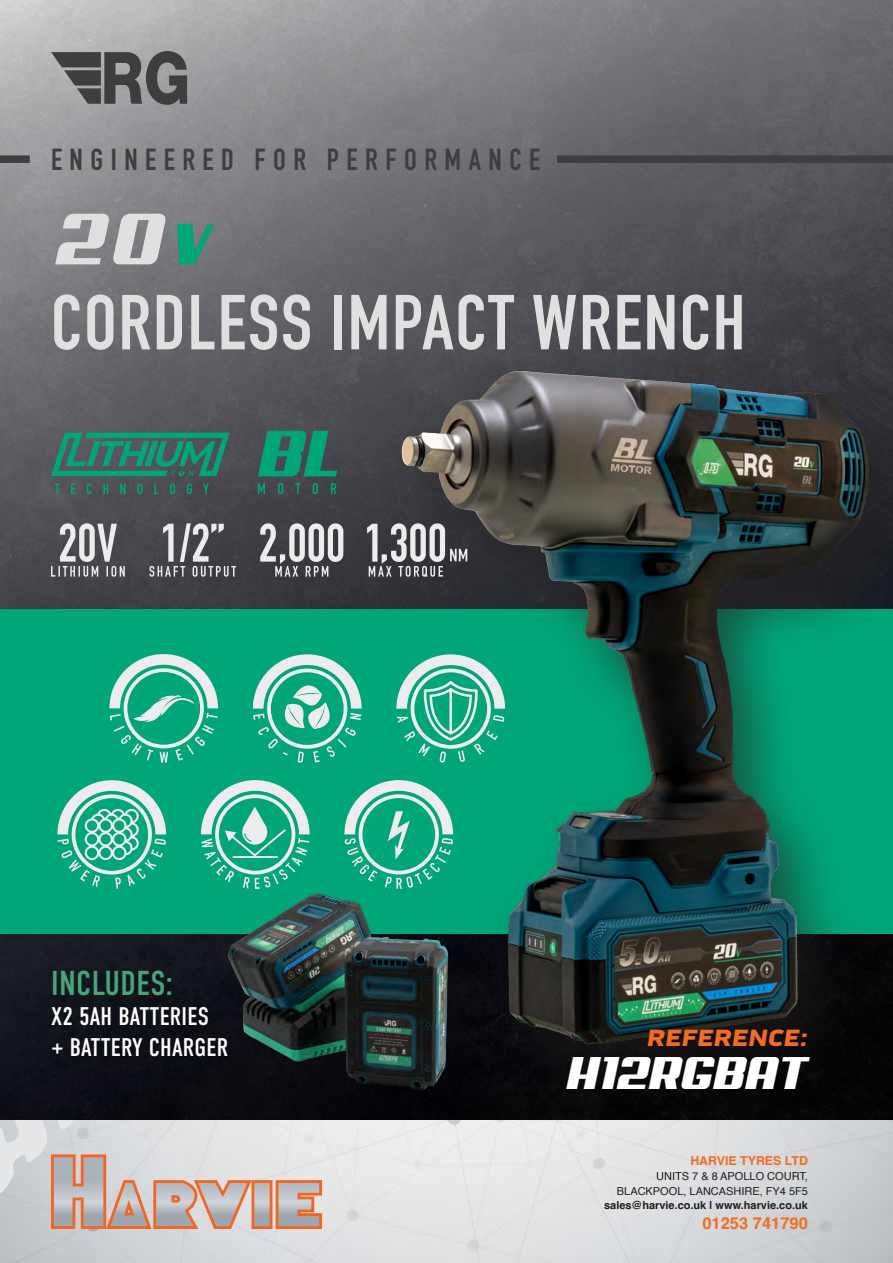
<style>
.page{position:relative;width:893px;height:1263px;background:#fff}
.page>*{position:absolute;margin:0;border:0;box-sizing:border-box;transform-origin:0 0}
.t1{font:700 76.5px "DIN Condensed";letter-spacing:.025em;color:#e0e0e0}
.t2{font:73.5px "Aero";color:#e0e0e0}
.t3{font:46.5px "Aero";color:#fff}
.t4{font:34.5px "DIN Condensed";letter-spacing:.01em;color:#4aa47a}
.t5{font:700 30px "DIN Condensed";letter-spacing:.25em;color:#3e3e3f}
.t6{font:25.5px "DIN Condensed";letter-spacing:.01em;color:#fff}
.t7{font:24px "Pill Gothic 900 mg Black Obliq";color:#f36c21}
.t8{font:700 16.5px "Helvetica";color:#f36c21}
.t9{font:700 12.3px "Helvetica";color:#f36c21}
.t10{font:10.95px "Helvetica";color:#211d1d}
.t11{font:700 10.95px "Helvetica";color:#211d1d}
.s1{color:#00a678}
</style>
<div class="page">
<svg style="left:0;top:1119px;width:893px;height:77px;background:#ddddde"></svg>
<img style="left:0;top:0;width:893px;height:1119px">
<svg style="left:51px;top:433px;width:179px;height:61px;background:#337063"></svg>
<div style="left:0;top:609px;width:893px;height:325px;background:#00a678"></div>
<div style="left:0;top:155px;width:30px;height:8px;background:#3e3e3f"></div>
<div style="left:557px;top:155px;width:336px;height:8px;background:#3e3e3f"></div>
<div style="left:378px;top:352px;width:515px;height:763px;background:#231f20;opacity:.6"></div>
<img style="left:393px;top:359px;width:488px;height:697px">
<svg style="left:51px;top:51px;width:136px;height:54px;background:#6b6b6c"></svg>
<svg style="left:396px;top:654px;width:109px;height:108px"></svg>
<svg style="left:253px;top:654px;width:109px;height:109px"></svg>
<svg style="left:109px;top:654px;width:109px;height:109px"></svg>
<svg style="left:344px;top:780px;width:109px;height:109px"></svg>
<svg style="left:57px;top:780px;width:109px;height:109px"></svg>
<svg style="left:201px;top:780px;width:109px;height:109px"></svg>
<svg style="left:149px;top:523px;width:87px;height:54px;background:#69696e"></svg>
<svg style="left:260px;top:523px;width:83px;height:54px;background:#828286"></svg>
<svg style="left:51px;top:523px;width:74px;height:54px;background:#808084"></svg>
<svg style="left:258px;top:431px;width:79px;height:63px;background:#237662"></svg>
<svg style="left:367px;top:523px;width:100px;height:54px;background:#727276"></svg>
<img style="left:212px;top:889px;width:247px;height:207px">
<svg style="left:51px;top:1154px;width:271px;height:75px;background:#d0b9b1"></svg>
<p class="t5" style="left:51px;top:139px;width:491px">ENGINEERED FOR PERFORMANCE</p>
<p class="t2" style="left:57px;top:198px;width:156px">20<span class="s1">v</span></p>
<p class="t1" style="left:51px;top:271px;width:696px">CORDLESS IMPACT WRENCH</p>
<p class="t4" style="left:51px;top:964px;width:123px">INCLUDES:</p>
<p class="t6" style="left:51px;top:1002px;width:159px">X2 5AH BATTERIES</p>
<p class="t6" style="left:51px;top:1033px;width:179px">+ BATTERY CHARGER</p>
<p class="t7" style="left:648px;top:1023px;width:162px">REFERENCE:</p>
<p class="t3" style="left:568px;top:1047px;width:241px">H12RGBAT</p>
<p class="t9" style="left:690px;top:1153px;width:119px">HARVIE TYRES LTD</p>
<p class="t10" style="left:656px;top:1167px;width:153px">UNITS 7 &amp; 8 APOLLO COURT,</p>
<p class="t10" style="left:617px;top:1182px;width:192px">BLACKPOOL, LANCASHIRE, FY4 5F5</p>
<p class="t11" style="left:604px;top:1199px;width:205px">sales@harvie.co.uk | www.harvie.co.uk</p>
<p class="t8" style="left:702px;top:1213px;width:107px">01253 741790</p>
</div>
